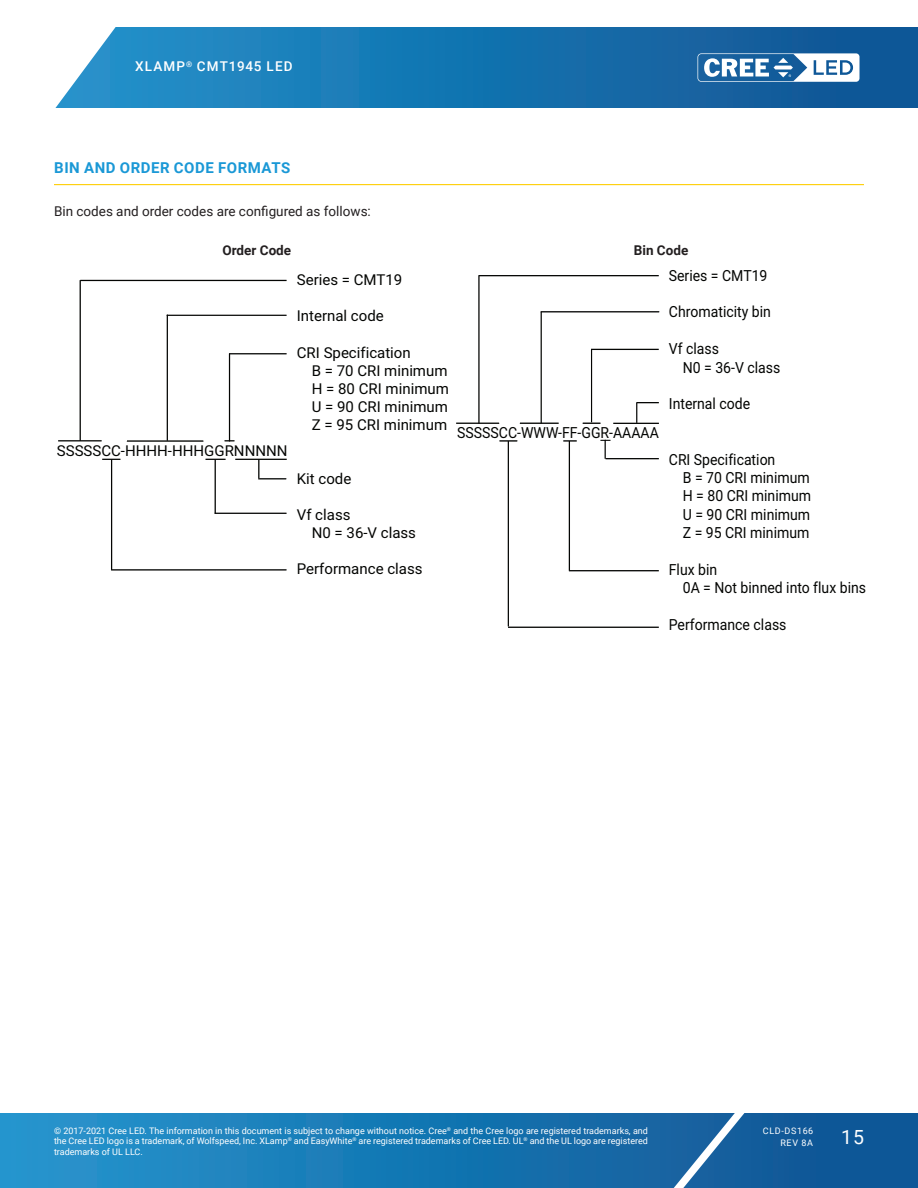
<style>
.page{position:relative;width:918px;height:1188px;background:#fff}
.page>*{position:absolute;margin:0;border:0;box-sizing:border-box;transform-origin:0 0}
.t1{font:19.5px "Roboto";color:#fff}
.t2{font:15.3px/18.5px "Roboto";color:#040503;scale:.92 1}
.t3{font:15px/18px "Roboto";color:#040503}
.Section_heading_with{font:700 15px "Roboto";letter-spacing:.035em;color:#1a98d6}
.Text_justify{font:13.5px "Roboto";color:#231f20}
.t4{font:500 13.5px "Roboto";letter-spacing:.085em;color:#fff}
.t5{font:700 13.5px "Roboto";color:#231f20}
.t6{font:9px/10.8px "Roboto";color:#fff;text-align:justify}
.t7{font:9px/12px "Roboto";letter-spacing:.085em;color:#fff;text-align:right}
</style>
<div class="page">
<svg style="left:0;top:1113px;width:918px;height:75px;background:#1876b2"></svg>
<svg style="left:644px;top:1113px;width:117px;height:75px;background:#296da6"></svg>
<svg style="left:55px;top:27px;width:863px;height:81px;background:#2078b2"></svg>
<svg style="left:698px;top:53px;width:162px;height:29px"></svg>
<hr style="left:54px;top:184px;width:810px;height:1px;background:#fece08">
<svg style="left:102px;top:459px;width:18px;height:1px"></svg>
<hr style="left:111px;top:459px;width:1px;height:111px;background:#040503">
<hr style="left:111px;top:569px;width:176px;height:2px;background:#040503">
<hr style="left:229px;top:354px;width:1px;height:87px;background:#040503">
<hr style="left:229px;top:353px;width:58px;height:1px;background:#040503">
<hr style="left:215px;top:459px;width:1px;height:55px;background:#040503">
<hr style="left:215px;top:513px;width:72px;height:1px;background:#040503">
<hr style="left:167px;top:315px;width:1px;height:126px;background:#040503">
<hr style="left:167px;top:315px;width:120px;height:1px;background:#040503">
<hr style="left:58px;top:440px;width:44px;height:1px;background:#040503">
<hr style="left:80px;top:280px;width:1px;height:161px;background:#040503">
<hr style="left:80px;top:280px;width:207px;height:1px;background:#040503">
<svg style="left:206px;top:459px;width:20px;height:1px"></svg>
<hr style="left:235px;top:459px;width:52px;height:1px;background:#040503">
<hr style="left:127px;top:440px;width:76px;height:2px;background:#040503">
<svg style="left:258px;top:459px;width:28px;height:20px"></svg>
<svg style="left:583px;top:423px;width:17px;height:1px"></svg>
<svg style="left:499px;top:440px;width:18px;height:2px"></svg>
<hr style="left:508px;top:441px;width:1px;height:185px;background:#040503">
<hr style="left:508px;top:627px;width:151px;height:1px;background:#040503">
<svg style="left:636px;top:402px;width:23px;height:21px"></svg>
<hr style="left:569px;top:441px;width:1px;height:129px;background:#040503">
<hr style="left:569px;top:570px;width:90px;height:1px;background:#040503">
<hr style="left:541px;top:312px;width:1px;height:111px;background:#040503">
<hr style="left:541px;top:311px;width:118px;height:1px;background:#040503">
<hr style="left:456px;top:423px;width:43px;height:1px;background:#040503">
<hr style="left:478px;top:275px;width:2px;height:148px;background:#040503">
<hr style="left:479px;top:275px;width:180px;height:1px;background:#040503">
<svg style="left:563px;top:440px;width:14px;height:2px"></svg>
<hr style="left:591px;top:349px;width:68px;height:1px;background:#040503">
<hr style="left:591px;top:350px;width:1px;height:72px;background:#040503">
<hr style="left:613px;top:423px;width:46px;height:1px;background:#040503">
<hr style="left:520px;top:423px;width:39px;height:1px;background:#040503">
<svg style="left:600px;top:440px;width:10px;height:19px"></svg>
<hr style="left:606px;top:458px;width:53px;height:1px;background:#040503">
<h3 class="t4" style="left:135px;top:57px;width:159px">XLAMP<sup>®</sup> CMT1945 LED</h3>
<p class="Section_heading_with" style="left:54px;top:157px;width:238px">BIN AND ORDER CODE FORMATS</p>
<p class="Text_justify" style="left:54px;top:202px;width:318px">Bin codes and order codes are configured as follows:</p>
<p class="t5" style="left:223px;top:241px;width:70px">Order Code</p>
<p class="t5" style="left:634px;top:241px;width:56px">Bin Code</p>
<p class="t3" style="left:57px;top:441px;width:232px">SSSSSCC-HHHH-HHHGGRNNNNN</p>
<p class="t3" style="left:297px;top:271px;width:107px">Series = CMT19</p>
<p class="t3" style="left:297px;top:307px;width:89px">Internal code</p>
<p class="t3" style="left:312px;top:343px;width:139px;text-indent:-15px">CRI Specification<br>B = 70 CRI minimum<br>H = 80 CRI minimum<br>U = 90 CRI minimum<br>Z = 95 CRI minimum</p>
<p class="t2" style="left:457px;top:423px;width:221px">SSSSSCC-WWW-FF-GGR-AAAAA</p>
<p class="t3" style="left:297px;top:469px;width:56px">Kit code</p>
<p class="t3" style="left:312px;top:505px;width:106px;text-indent:-15px">Vf class<br>N0 = 36-V class</p>
<p class="t3" style="left:297px;top:559px;width:127px">Performance class</p>
<p class="t2" style="left:669px;top:265px;width:109px">Series = CMT19</p>
<p class="t2" style="left:669px;top:302px;width:112px">Chromaticity bin</p>
<p class="t2" style="left:683px;top:339px;width:108px;text-indent:-14px">Vf class<br>N0 = 36-V class</p>
<p class="t2" style="left:669px;top:394px;width:90px">Internal code</p>
<p class="t2" style="left:683px;top:449px;width:141px;text-indent:-14px">CRI Specification<br>B = 70 CRI minimum<br>H = 80 CRI minimum<br>U = 90 CRI minimum<br>Z = 95 CRI minimum</p>
<p class="t2" style="left:683px;top:560px;width:201px;text-indent:-14px">Flux bin<br>0A = Not binned into flux bins</p>
<p class="t2" style="left:669px;top:615px;width:129px">Performance class</p>
<p class="t6" style="left:54px;top:1125px;width:596px">© 2017-2021 Cree LED. The information in this document is subject to change without notice. Cree<sup>®</sup> and the Cree logo are registered trademarks, and the Cree LED logo is a trademark, of Wolfspeed, Inc. XLamp<sup>®</sup> and EasyWhite<sup>®</sup> are registered trademarks of Cree LED. UL<sup>®</sup> and the UL logo are registered trademarks of UL LLC.</p>
<p class="t7" style="left:763px;top:1124px;width:52px">CLD-DS166<br>REV 8A</p>
<h1 class="t1" style="left:841px;top:1123px;width:24px">15</h1>
</div>
